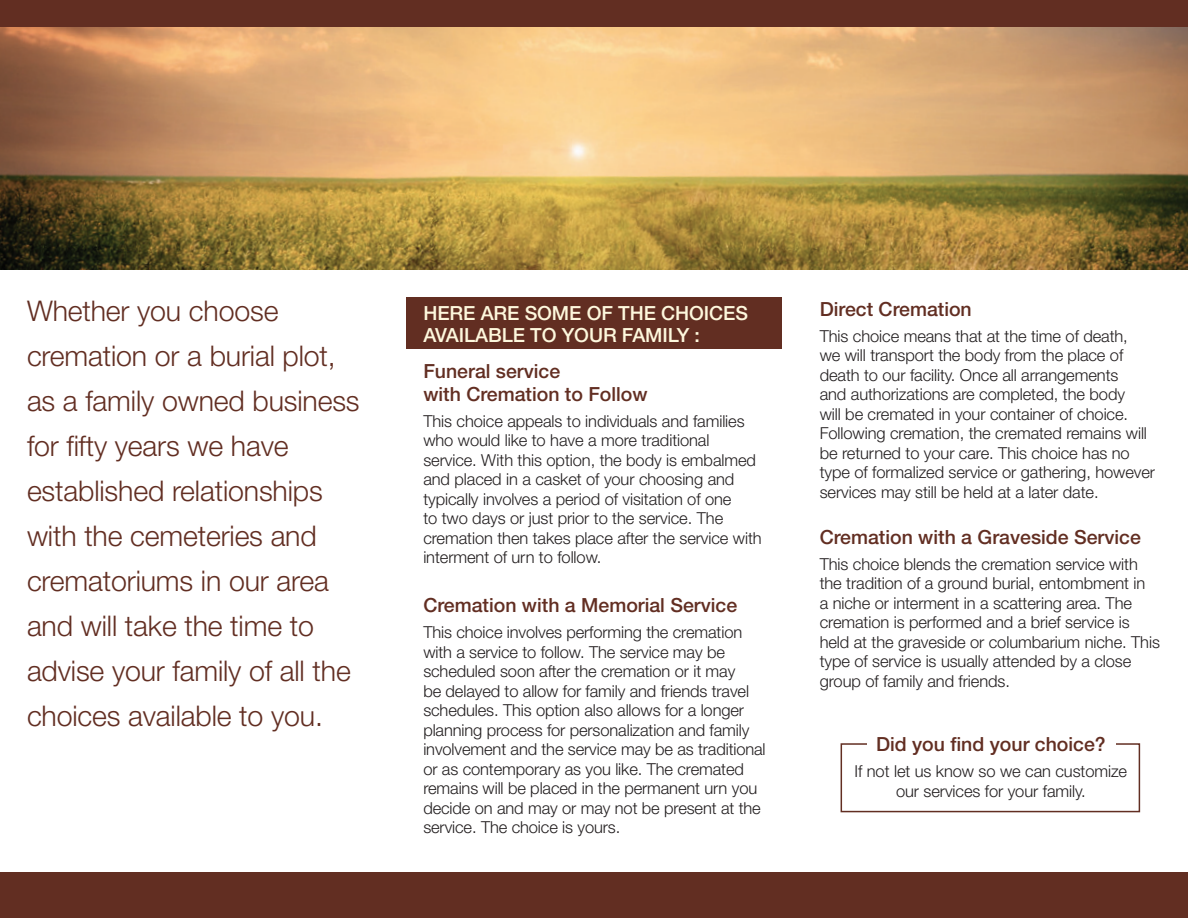
<style>
.page{position:relative;width:1188px;height:918px;background:#fff}
.page>*{position:absolute;margin:0;border:0;box-sizing:border-box;transform-origin:0 0}
.t1{font:300 28.5px/45px "Helvetica Neue LT Std";letter-spacing:-.005em;color:#622e22}
.t2{font:500 19.5px/22.5px "Helvetica Neue LT Std";color:#622e22}
.t3{font:500 19.5px/22.5px "Helvetica Neue LT Std";letter-spacing:-.005em;color:#fef8dd}
.t4{font:300 16.5px/19.5px "Helvetica Neue LT Std";letter-spacing:-.005em;color:#231f20}
</style>
<div class="page">
<div style="left:0;top:873px;width:1188px;height:45px;background:#622e22"></div>
<div style="left:406px;top:297px;width:376px;height:52px;background:#622e22"></div>
<div style="left:0;top:0;width:1188px;height:27px;background:#622e22"></div>
<img style="left:0;top:27px;width:1188px;height:243px">
<div style="left:841px;top:743px;width:299px;height:69px;border:2px solid #622e22"></div>
<div style="left:867px;top:725px;width:249px;height:27px;background:#fff"></div>
<p class="t1" style="left:27px;top:287px;width:334px">Whether you choose cremation or a burial plot, as a family owned business for fifty years we have established relationships with the cemeteries and crematoriums in our area and will take the time to advise your family of all the choices available to you.</p>
<p class="t3" style="left:423px;top:301px;width:326px">Here are some of the choices available to your family :</p>
<p class="t2" style="left:423px;top:360px;width:226px">Funeral service<br>with Cremation to Follow</p>
<p class="t4" style="left:423px;top:411px;width:340px">This choice appeals to individuals and families who would like to have a more traditional service. With this option, the body is embalmed and placed in a casket of your choosing and typically involves a period of visitation of one<br>to two days or just prior to the service. The cremation then takes place after the service with interment of urn to follow.</p>
<p class="t2" style="left:423px;top:594px;width:315px">Cremation with a Memorial Service</p>
<p class="t4" style="left:423px;top:622px;width:344px">This choice involves performing the cremation with a service to follow. The service may be scheduled soon after the cremation or it may<br>be delayed to allow for family and friends travel schedules. This option also allows for a longer planning process for personalization and family involvement and the service may be as traditional or as contemporary as you like. The cremated remains will be placed in the permanent urn you decide on and may or may not be present at the service. The choice is yours.</p>
<p class="t2" style="left:820px;top:297px;width:154px">Direct Cremation</p>
<p class="t4" style="left:820px;top:326px;width:337px">This choice means that at the time of death,<br>we will transport the body from the place of death to our facility. Once all arrangements<br>and authorizations are completed, the body<br>will be cremated in your container of choice.<br>Following cremation, the cremated remains will be returned to your care. This choice has no type of formalized service or gathering, however services may still be held at a later date.</p>
<p class="t2" style="left:820px;top:525px;width:323px">Cremation with a Graveside Service</p>
<p class="t4" style="left:820px;top:554px;width:342px">This choice blends the cremation service with the tradition of a ground burial, entombment in<br>a niche or interment in a scattering area. The cremation is performed and a brief service is held at the graveside or columbarium niche. This type of service is usually attended by a close group of family and friends.</p>
<p class="t2" style="left:876px;top:733px;width:231px">Did you find your choice?</p>
<p class="t4" style="left:855px;top:761px;width:274px;text-align:center">If not let us know so we can customize our services for your family.</p>
</div>
